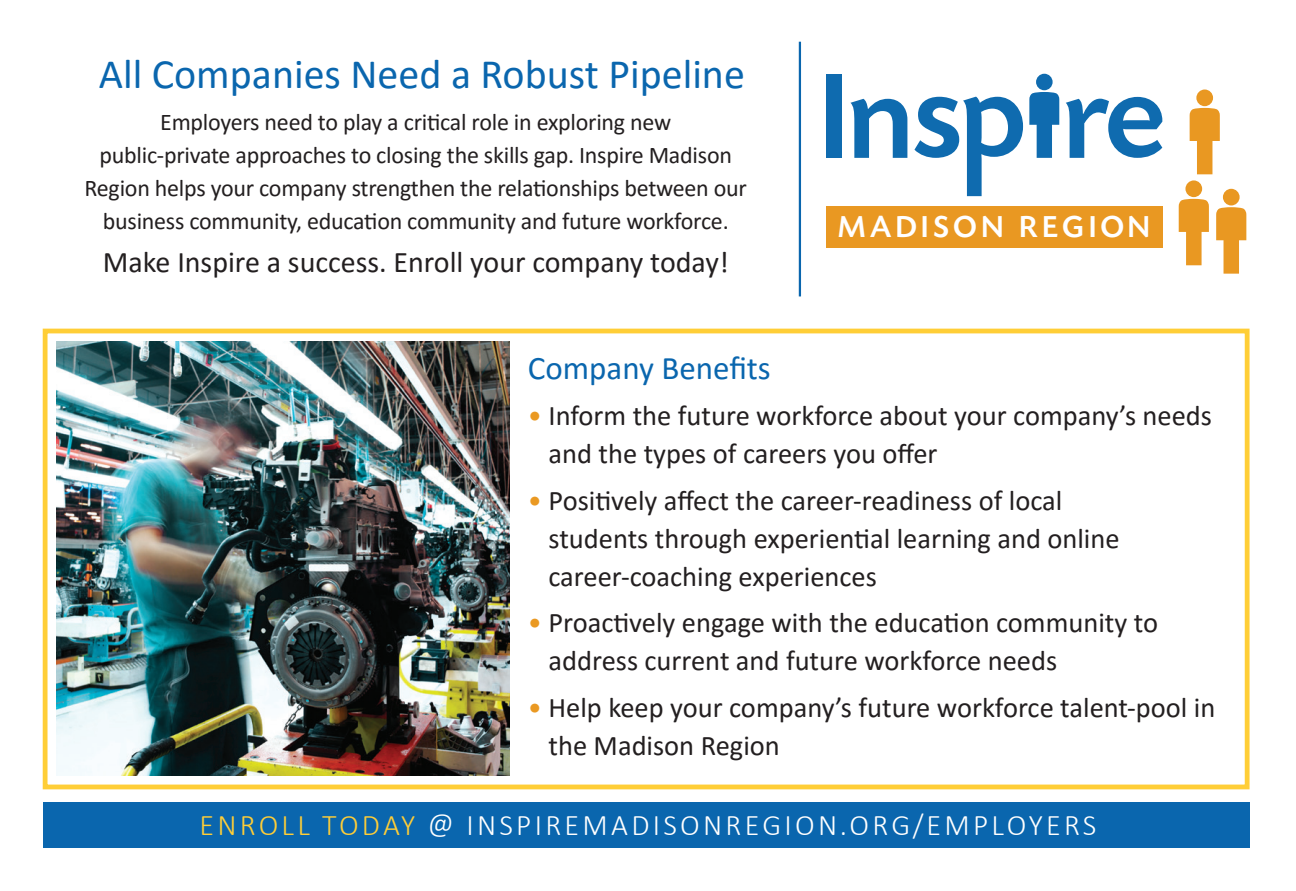
<style>
.page{position:relative;width:1296px;height:891px;background:#fff}
.page>*{position:absolute;margin:0;border:0;box-sizing:border-box;transform-origin:0 0}
.t1{font:42px "Calibri";color:#0a66ae}
.t2{font:33px "Calibri";color:#0a66ae}
.t3{font:500 31.8px "Today SB";letter-spacing:.11em;color:#fff}
.t4{font:300 30px "Calibri";letter-spacing:.11em;color:#fff}
.t5{font:30px "Calibri";color:#231f20}
.t6{font:28.5px/37.8px "Calibri";color:#231f20}
.t7{font:24px/33px "Calibri";letter-spacing:-.01em;color:#231f20;text-align:center}
.s1{color:#ea9922}
.s2{color:#ffce37}
</style>
<div class="page">
<div style="left:826px;top:74px;width:15px;height:84px;background:#0f6baf"></div>
<svg style="left:851px;top:99px;width:56px;height:59px"></svg>
<svg style="left:914px;top:97px;width:109px;height:99px"></svg>
<svg style="left:1066px;top:97px;width:96px;height:61px"></svg>
<div style="left:1036px;top:74px;width:17px;height:16px;background:#0f6baf;border-radius:50%"></div>
<svg style="left:1029px;top:92px;width:30px;height:66px"></svg>
<div style="left:826px;top:206px;width:336px;height:42px;background:#e99822"></div>
<div style="left:1196px;top:90px;width:17px;height:16px;background:#e99822;border-radius:50%"></div>
<svg style="left:1190px;top:108px;width:30px;height:66px"></svg>
<div style="left:1223px;top:189px;width:17px;height:16px;background:#e99822;border-radius:50%"></div>
<svg style="left:1216px;top:207px;width:30px;height:67px"></svg>
<div style="left:1185px;top:180px;width:17px;height:17px;background:#e99822;border-radius:50%"></div>
<svg style="left:1179px;top:199px;width:30px;height:66px"></svg>
<div style="left:43px;top:802px;width:1207px;height:46px;background:#0a66ae"></div>
<hr style="left:799px;top:42px;width:2px;height:254px;background:#0a66ae">
<img style="left:57px;top:342px;width:453px;height:433px">
<div style="left:43px;top:329px;width:1207px;height:460px;border:5px solid #ffce37"></div>
<p class="t1" style="left:99px;top:45px;width:648px">All Companies Need a Robust Pipeline</p>
<p class="t7" style="left:85px;top:105px;width:664px">Employers need to play a critical role in exploring new<br>public-private approaches to closing the skills gap. Inspire Madison Region helps your company strengthen the relationships between our business community, education community and future workforce.</p>
<p class="t5" style="left:103px;top:241px;width:627px">Make Inspire a success. Enroll your company today!</p>
<p class="t3" style="left:838px;top:210px;width:315px">MADISON REGION</p>
<p class="t2" style="left:528px;top:345px;width:244px">Company Benefits</p>
<p class="t6" style="left:549px;top:396px;width:665px;text-indent:-21px"><span class="s1">•</span> Inform the future workforce about your company’s needs and the types of careers you offer</p>
<p class="t6" style="left:549px;top:481px;width:573px;text-indent:-21px"><span class="s1">•</span> Positively affect the career-readiness of local students through experiential learning and online career-coaching experiences</p>
<p class="t6" style="left:549px;top:603px;width:611px;text-indent:-21px"><span class="s1">•</span> Proactively engage with the education community to address current and future workforce needs</p>
<p class="t6" style="left:549px;top:688px;width:668px;text-indent:-21px"><span class="s1">•</span> Help keep your company’s future workforce talent-pool in the Madison Region</p>
<p class="t4" style="left:199px;top:806px;width:899px"><span class="s2">ENROLL TODAY</span> @ INSPIREMADISONREGION.ORG/EMPLOYERS</p>
</div>
